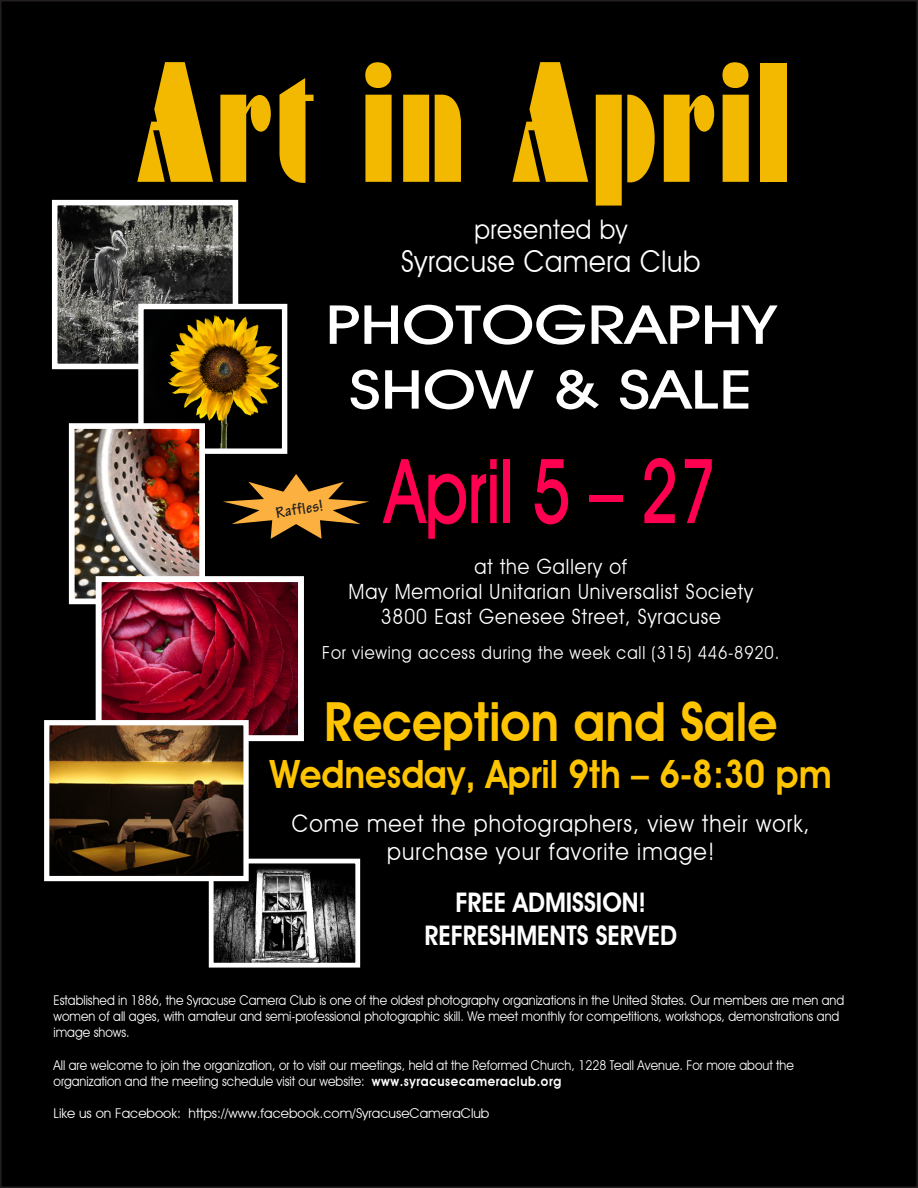
<style>
.page{position:relative;width:918px;height:1188px;background:#fff}
.page>*{position:absolute;margin:0;border:0;box-sizing:border-box;transform-origin:0 0}
.t1{font:154.35px "Braggadocio";letter-spacing:.025em;color:#f3b900;scale:.55 1}
.t2{font:500 90px "Avant Garde IT Cby BT";letter-spacing:-.01em;color:#ff0050;scale:.75 1}
.t3{font:500 54px "Avant Garde IT Cby BT";color:#fff;scale:1.25 1}
.t4{font:600 54px "Avant Garde IT Cby BT";color:#fec400;scale:.91 1}
.t5{font:600 39px "Avant Garde IT Cby BT";color:#fec400;scale:.91 1}
.t6{font:30px "Avant Garde IT Cby BT";letter-spacing:.025em;color:#fff;scale:.91 1}
.t7{font:600 27px "Avant Garde IT Cby BT";color:#fff;scale:.91 1}
.t8{font:27px "Avant Garde IT Cby BT";letter-spacing:.025em;color:#fff;scale:.91 1}
.t9{font:24px/28.8px "Avant Garde IT Cby BT";letter-spacing:.05em;color:#fff;text-align:center;scale:.91 1}
.t10{font:21px "Avant Garde IT Cby BT";letter-spacing:.05em;color:#fff;scale:.91 1}
.t11{font:18px "Avant Garde IT Cby BT";letter-spacing:.05em;color:#fff;scale:.91 1}
.t12{font:700 condensed 16.5px "Tekton Pro";color:#231f20}
.t13{font:13.5px/16.2px "Avant Garde IT Cby BT";color:#fff;scale:.91 1}
.t14{font:13.5px "Avant Garde IT Cby BT";color:#fff}
.s1{font-weight:600}
</style>
<div class="page">
<div style="left:1px;top:1px;width:916px;height:1186px;background:#000"></div>
<img style="left:59px;top:207px;width:172px;height:155px">
<div style="left:52px;top:200px;width:186px;height:169px;border:6px solid #fff"></div>
<img style="left:144px;top:310px;width:136px;height:138px">
<div style="left:138px;top:304px;width:149px;height:150px;border:5px solid #fff"></div>
<img style="left:76px;top:430px;width:122px;height:167px">
<div style="left:69px;top:423px;width:136px;height:181px;border:6px solid #fff"></div>
<img style="left:103px;top:583px;width:194px;height:151px">
<div style="left:96px;top:576px;width:208px;height:165px;border:6px solid #fff"></div>
<img style="left:215px;top:868px;width:139px;height:94px">
<div style="left:209px;top:859px;width:151px;height:109px;border:5px solid #fff"></div>
<img style="left:50px;top:726px;width:193px;height:149px">
<div style="left:44px;top:720px;width:205px;height:161px;border:5px solid #fff"></div>
<svg style="left:223px;top:474px;width:146px;height:65px"></svg>
<p class="t1" style="left:136px;top:29px;width:1192px">Art in April</p>
<p class="t8" style="left:474px;top:213px;width:170px">presented by</p>
<p class="t6" style="left:401px;top:243px;width:330px">Syracuse Camera Club</p>
<p class="t3" style="left:326px;top:292px;width:362px">PHOTOGRAPHY</p>
<p class="t3" style="left:349px;top:357px;width:325px">SHOW &amp; SALE</p>
<p class="t12" style="left:274px;top:503px;width:49px;rotate:-9deg">Raffles!</p>
<p class="t2" style="left:385px;top:436px;width:444px">April 5 – 27</p>
<p class="t10" style="left:474px;top:554px;width:169px">at the Gallery of</p>
<p class="t10" style="left:349px;top:579px;width:446px">May Memorial Unitarian Universalist Society</p>
<p class="t10" style="left:381px;top:604px;width:375px">3800 East Genesee Street, Syracuse</p>
<p class="t11" style="left:322px;top:642px;width:504px">For viewing access during the week call (315) 446-8920.</p>
<p class="t4" style="left:324px;top:690px;width:499px">Reception and Sale</p>
<p class="t5" style="left:270px;top:751px;width:619px">Wednesday, April 9th – 6-8:30 pm</p>
<p class="t9" style="left:292px;top:808px;width:571px">Come meet the photographers, view their work, purchase your favorite image!</p>
<p class="t7" style="left:455px;top:886px;width:211px">FREE ADMISSION!</p>
<p class="t7" style="left:424px;top:919px;width:279px">REFRESHMENTS SERVED</p>
<p class="t13" style="left:54px;top:992px;width:870px">Established in 1886, the Syracuse Camera Club is one of the oldest photography organizations in the United States. Our members are men and women of all ages, with amateur and semi-professional photographic skill. We meet monthly for competitions, workshops, demonstrations and image shows.</p>
<p class="t13" style="left:54px;top:1057px;width:815px">All are welcome to join the organization, or to visit our meetings, held at the Reformed Church, 1228 Teall Avenue. For more about the</p>
<p class="t13" style="left:54px;top:1073px;width:560px">organization and the meeting schedule visit our website: <span class="s1">www.syracusecameraclub.org</span></p>
<p class="t14" style="left:54px;top:1105px;width:437px">Like us on Facebook: https://www.facebook.com/SyracuseCameraClub</p>
</div>
